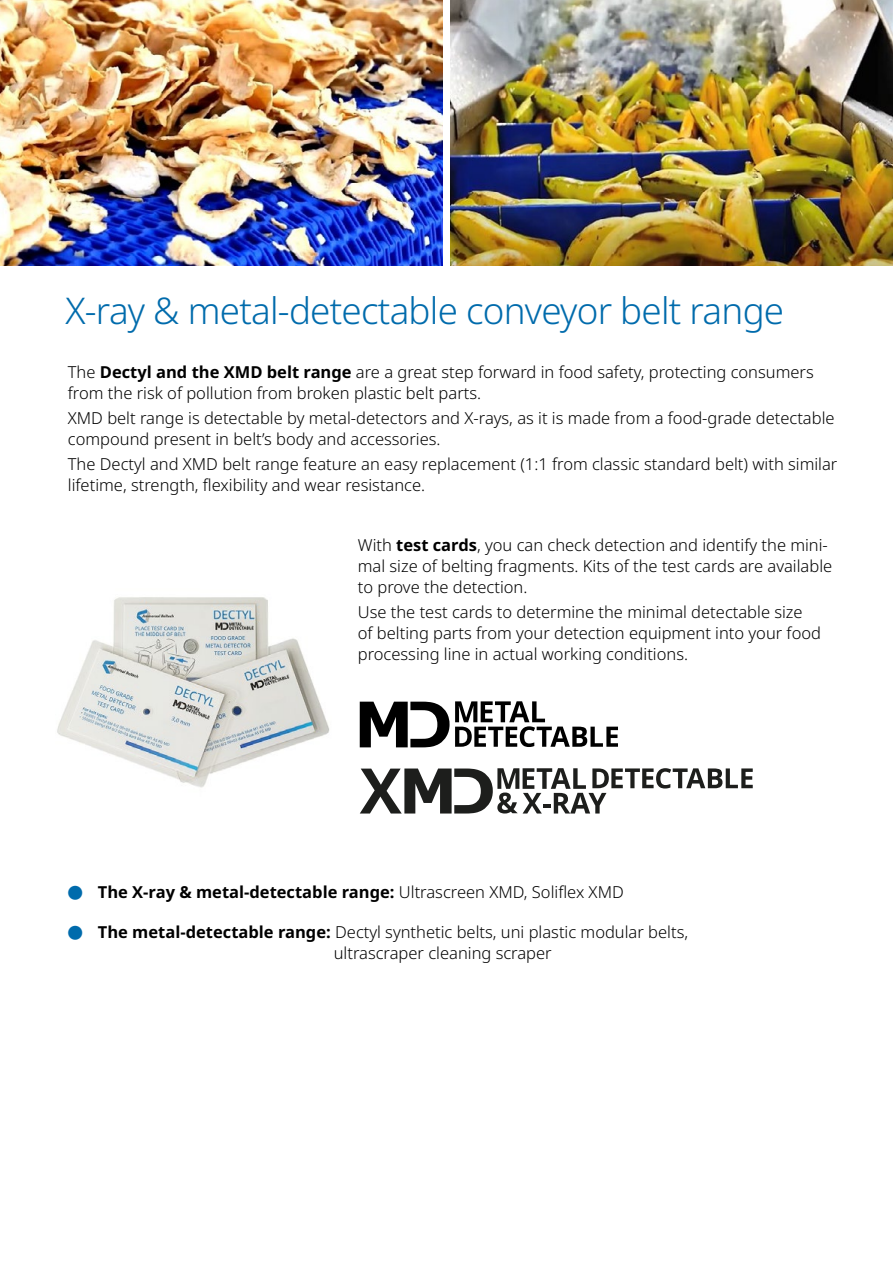
<style>
.page{position:relative;width:893px;height:1263px;background:#fff}
.page>*{position:absolute;margin:0;border:0;box-sizing:border-box;transform-origin:0 0}
.t1{font:300 36.75px "Noto Sans";letter-spacing:-.02em;color:#006bac}
.t2{font:300 16.5px/21px "Noto Sans";color:#000}
.t3{font:700 16.5px "Noto Sans";color:#000}
.s1{font-weight:700}
.s2{font-family:"Harvey Balls";font-weight:400;font-size:15px;color:#006bac}
.s3{font-weight:300}
</style>
<div class="page">
<img style="left:0;top:0;width:442px;height:266px">
<img style="left:451px;top:0;width:442px;height:266px">
<img style="left:57px;top:597px;width:273px;height:191px">
<svg style="left:360px;top:701px;width:258px;height:46px"></svg>
<svg style="left:360px;top:768px;width:393px;height:45px"></svg>
<h1 class="t1" style="left:65px;top:285px;width:720px">X-ray &amp; metal-detectable conveyor belt range</h1>
<p class="t2" style="left:68px;top:362px;width:747px">The <span class="s1">Dectyl and the XMD belt range</span> are a great step forward in food safety, protecting consumers from the risk of pollution from broken plastic belt parts.</p>
<p class="t2" style="left:68px;top:408px;width:768px">XMD belt range is detectable by metal-detectors and X-rays, as it is made from a food-grade detectable compound present in belt’s body and accessories.</p>
<p class="t2" style="left:68px;top:454px;width:771px">The Dectyl and XMD belt range feature an easy replacement (1:1 from classic standard belt) with similar lifetime, strength, flexibility and wear resistance.</p>
<p class="t2" style="left:358px;top:535px;width:476px">With <span class="s1">test cards</span>, you can check detection and identify the mini&shy;mal size of belting fragments. Kits of the test cards are available to prove the detection.</p>
<p class="t2" style="left:358px;top:602px;width:465px">Use the test cards to determine the minimal detectable size of belting parts from your detection equipment into your food processing line in actual working conditions.</p>
<p class="t3" style="left:68px;top:880px;width:557px"><span class="s2">4</span> The X-ray &amp; metal-detectable range: <span class="s3">Ultrascreen XMD, Soliflex XMD</span></p>
<p class="t2" style="left:334px;top:922px;width:356px;text-indent:-266px"><span class="s2">4</span> <span class="s1">The metal-detectable range:</span> Dectyl synthetic belts, uni plastic modular belts, ultrascraper cleaning scraper</p>
</div>
